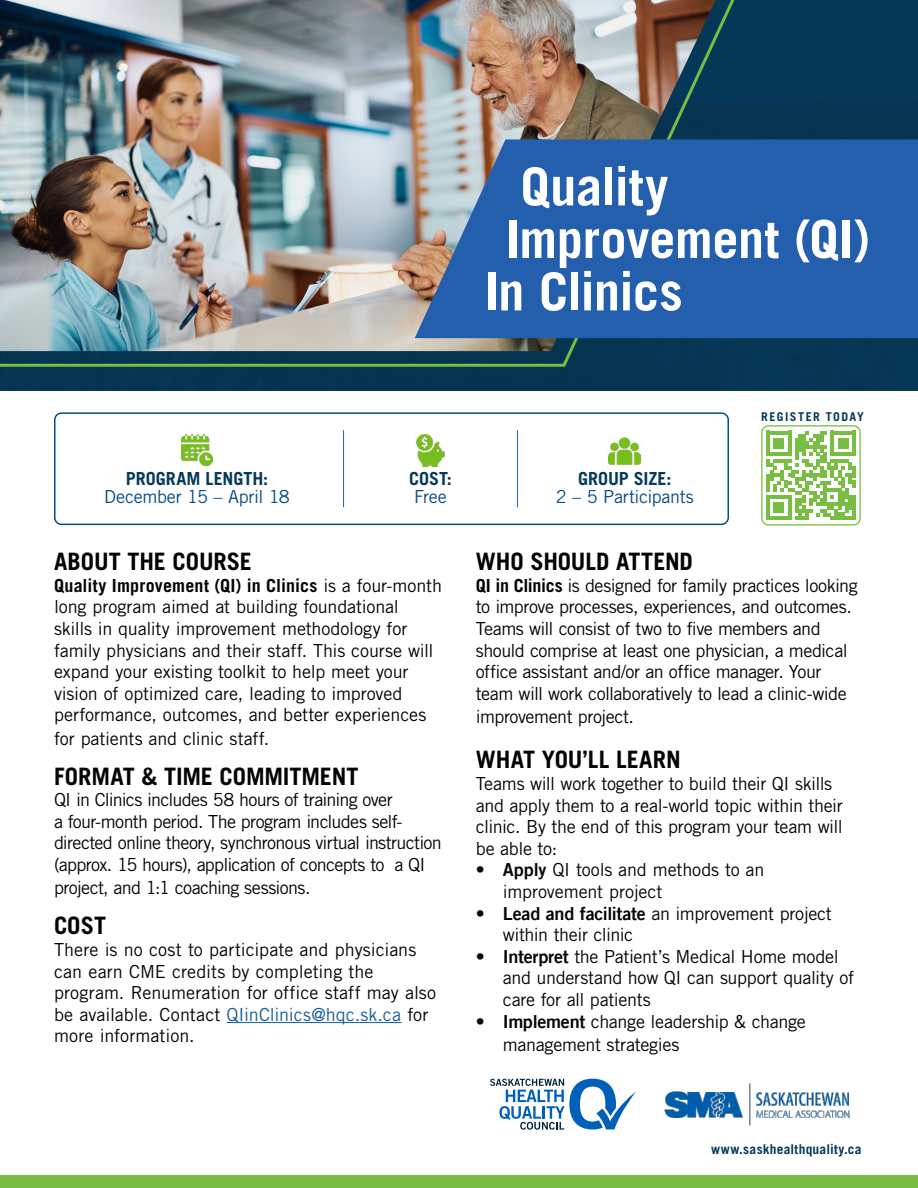
<style>
.page{position:relative;width:918px;height:1188px;background:#fff}
.page>*{position:absolute;margin:0;border:0;box-sizing:border-box;transform-origin:0 0}
.t1{font:700 52.5px/52.5px "Trade Gothic LT Std";letter-spacing:-.01em;color:#fff}
.t2{font:700 24px "Trade Gothic LT Std";color:#040503}
.t3{font:18px/21.6px "Trade Gothic";letter-spacing:-.02em;color:#040503}
.t4{font:18px/21.6px "Trade Gothic";color:#040503}
.t5{font:18px "Trade Gothic";letter-spacing:-.015em;color:#094c88}
.t6{font:700 18px "Trade Gothic LT Std";color:#063a5a}
.t7{font:700 13.5px "Trade Gothic LT Std";letter-spacing:.02em;color:#063a5a}
.t8{font:700 12.15px "Trade Gothic LT Std";letter-spacing:.115em;color:#063a5a}
.s1{font-family:"Trade Gothic LT Std";font-weight:700}
.s2{color:#175d9e}
.s3{font-family:"Trade Gothic LT Bold Two"}
</style>
<div class="page">
<div style="left:0;top:0;width:918px;height:391px;background:#063a5a"></div>
<img style="left:0;top:0;width:745px;height:368px">
<svg style="left:415px;top:139px;width:503px;height:199px;background:#3066ac"></svg>
<div style="left:54px;top:412px;width:675px;height:113px;border:2px solid #094c88;border-radius:7px"></div>
<hr style="left:227px;top:1022px;width:175px;height:1px;background:#175d9e">
<img style="left:664px;top:1083px;width:186px;height:43px">
<svg style="left:490px;top:1079px;width:146px;height:51px"></svg>
<img style="left:416px;top:434px;width:29px;height:32px">
<img style="left:181px;top:434px;width:32px;height:32px">
<img style="left:609px;top:437px;width:32px;height:28px">
<hr style="left:343px;top:430px;width:1px;height:77px;background:#235fad">
<hr style="left:517px;top:430px;width:1px;height:77px;background:#235fad">
<div style="left:761px;top:425px;width:100px;height:101px;border:1px solid #77be42;border-radius:6px"></div>
<div style="left:0;top:1175px;width:918px;height:13px;background:#77be42"></div>
<svg style="left:766px;top:431px;width:90px;height:89px"></svg>
<p class="t1" style="left:506px;top:160px;width:366px">Quality<br>Improvement (QI)</p>
<p class="t1" style="left:484px;top:265px;width:200px">In Clinics</p>
<p class="t8" style="left:761px;top:409px;width:104px">REGISTER TODAY</p>
<p class="t6" style="left:126px;top:468px;width:144px">PROGRAM LENGTH:</p>
<p class="t5" style="left:104px;top:486px;width:187px">December 15 – April 18</p>
<p class="t6" style="left:409px;top:468px;width:44px">COST:</p>
<p class="t5" style="left:414px;top:486px;width:34px">Free</p>
<p class="t6" style="left:578px;top:468px;width:95px">GROUP SIZE:</p>
<p class="t5" style="left:556px;top:486px;width:140px">2 – 5 Participants</p>
<p class="t2" style="left:54px;top:547px;width:199px">ABOUT THE COURSE</p>
<p class="t3" style="left:54px;top:574px;width:390px"><span class="s1">Quality Improvement (QI) in Clinics</span> is a four-month long program aimed at building foundational<br>skills in quality improvement methodology for family physicians and their staff. This course will expand your existing toolkit to help meet your vision of optimized care, leading to improved performance, outcomes, and better experiences</p>
<p class="t3" style="left:54px;top:727px;width:217px">for patients and clinic staff.</p>
<p class="t2" style="left:54px;top:761px;width:306px">FORMAT &amp; TIME COMMITMENT</p>
<p class="t3" style="left:54px;top:789px;width:389px">QI in Clinics includes 58 hours of training over<br>a four-month period. The program includes self&shy;directed online theory, synchronous virtual instruction (approx. 15 hours), application of concepts to a QI</p>
<p class="t3" style="left:54px;top:877px;width:258px">project, and 1:1 coaching sessions.</p>
<p class="t2" style="left:54px;top:911px;width:54px">COST</p>
<p class="t4" style="left:54px;top:939px;width:384px">There is no cost to participate and physicians can earn CME credits by completing the program. Renumeration for office staff may also be available. Contact <span class="s2">QIinClinics@hqc.sk.ca</span> for more information.</p>
<p class="t2" style="left:476px;top:547px;width:219px">WHO SHOULD ATTEND</p>
<p class="t3" style="left:476px;top:574px;width:383px"><span class="s1">QI in Clinics</span> is designed for family practices looking to improve processes, experiences, and outcomes.<br>Teams will consist of two to five members and should comprise at least one physician, a medical office assistant and/or an office manager. Your team will work collaboratively to lead a clinic-wide</p>
<p class="t3" style="left:476px;top:706px;width:160px">improvement project.</p>
<p class="t2" style="left:476px;top:745px;width:207px">WHAT YOU’LL LEARN</p>
<p class="t3" style="left:476px;top:773px;width:368px">Teams will work together to build their QI skills and apply them to a real-world topic within their clinic. By the end of this program your team will be able to:</p>
<p class="t3" style="left:503px;top:859px;width:263px;text-indent:-27px"><span class="s3">• Apply</span> QI tools and methods to an improvement project</p>
<p class="t3" style="left:503px;top:902px;width:331px;text-indent:-27px"><span class="s3">• Lead and facilitate</span> an improvement project within their clinic</p>
<p class="t3" style="left:503px;top:945px;width:353px;text-indent:-27px"><span class="s3">• Interpret</span> the Patient’s Medical Home model and understand how QI can support quality of care for all patients</p>
<p class="t3" style="left:503px;top:1009px;width:304px;line-height:23.4px;text-indent:-27px"><span class="s3">• Implement</span> change leadership &amp; change management strategies</p>
<p class="t7" style="left:711px;top:1141px;width:152px">www.saskhealthquality.ca</p>
</div>
